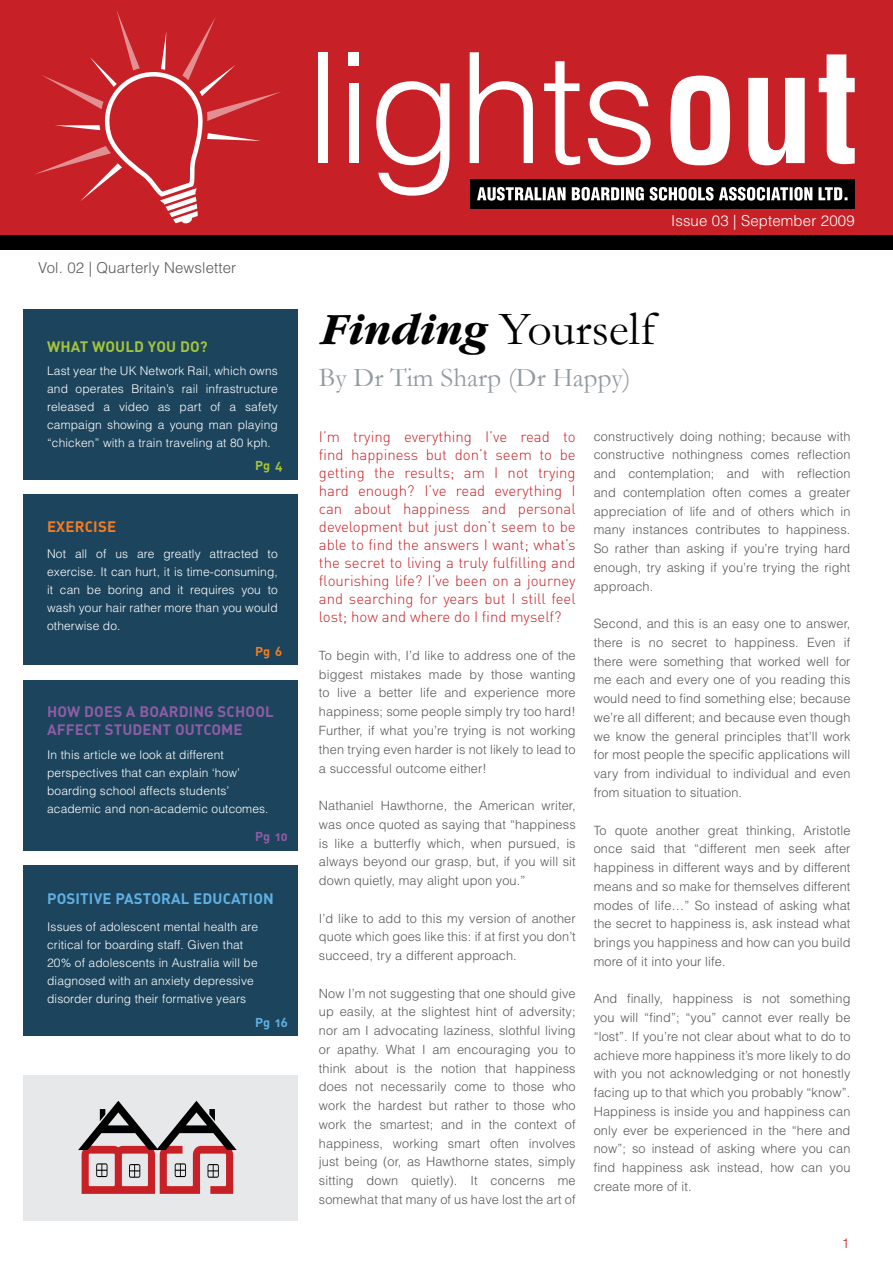
<style>
.page{position:relative;width:893px;height:1263px;background:#fff}
.page>*{position:absolute;margin:0;border:0;box-sizing:border-box;transform-origin:0 0}
.t1{font:48px "Garamond";color:#000}
.t2{font:27px "Garamond";color:#929ba1}
.t3{font:15px/18px "DIN Light Alternate";color:#c72127;text-align:justify}
.t4{font:15px/18px "DIN Bold Alternate";letter-spacing:.01em;color:#8f5ca6}
.t5{font:300 15px "Helvetica";letter-spacing:.01em;color:#58595b}
.t6{font:15px "DIN Bold Alternate";letter-spacing:.01em;color:#60b0e2}
.t7{font:300 15px "Helvetica";letter-spacing:.01em;color:#fff}
.t8{font:15px "DIN Bold Alternate";letter-spacing:.01em;color:#a4c43a}
.t9{font:15px "DIN Bold Alternate";letter-spacing:.01em;color:#f47c20}
.t10{font:300 13.5px "Helvetica";color:#c72127}
.t11{font:300 12.75px/18.8px "Helvetica";letter-spacing:.01em;color:#58595b;text-align:justify}
.t12{font:12.75px "DIN Bold Alternate";color:#8f5ca6}
.t13{font:12.75px "DIN Bold Alternate";color:#60b0e2}
.t14{font:12.75px "DIN Bold Alternate";color:#f47c20}
.t15{font:12.75px "DIN Bold Alternate";color:#a4c43a}
.t16{font:300 12px/18px "Helvetica";letter-spacing:.01em;color:#fff}
.s1{font-weight:700;font-style:italic;font-size:46.5px}
</style>
<div class="page">
<div style="left:0;top:0;width:893px;height:243px;background:#c72127"></div>
<div style="left:0;top:236px;width:893px;height:14px;background:#000"></div>
<div style="left:470px;top:179px;width:385px;height:30px;background:#000"></div>
<svg style="left:477px;top:187px;width:370px;height:14px"></svg>
<svg style="left:748px;top:54px;width:107px;height:111px"></svg>
<svg style="left:670px;top:76px;width:60px;height:89px"></svg>
<svg style="left:588px;top:81px;width:63px;height:84px"></svg>
<svg style="left:544px;top:61px;width:36px;height:104px"></svg>
<svg style="left:470px;top:52px;width:63px;height:111px"></svg>
<svg style="left:376px;top:81px;width:74px;height:115px"></svg>
<div style="left:349px;top:52px;width:10px;height:14px;background:#fff"></div>
<div style="left:349px;top:83px;width:9px;height:80px;background:#fff"></div>
<div style="left:318px;top:52px;width:9px;height:111px;background:#fff"></div>
<svg style="left:35px;top:10px;width:245px;height:214px"></svg>
<div style="left:23px;top:1075px;width:275px;height:145px;background:#e7e8e9"></div>
<svg style="left:78px;top:1101px;width:159px;height:93px"></svg>
<div style="left:23px;top:680px;width:275px;height:170px;background:#1c445c"></div>
<div style="left:23px;top:865px;width:275px;height:171px;background:#1c445c"></div>
<div style="left:23px;top:494px;width:275px;height:171px;background:#1c445c"></div>
<div style="left:23px;top:309px;width:275px;height:170px;background:#1c445c"></div>
<p class="t5" style="left:38px;top:258px;width:200px">Vol. 02 | Quarterly Newsletter</p>
<p class="t8" style="left:47px;top:337px;width:162px">WHAT WOULD YOU DO?</p>
<p class="t16" style="left:47px;top:361px;width:232px;text-align:justify">Last year the UK Network Rail, which owns and operates Britain’s rail infrastructure released a video as part of a safety campaign showing a young man playing “chicken” with a train traveling at 80 kph.</p>
<p class="t15" style="left:255px;top:457px;width:29px">Pg 4</p>
<p class="t9" style="left:47px;top:517px;width:71px">EXERCISE</p>
<p class="t16" style="left:47px;top:545px;width:232px;text-align:justify">Not all of us are greatly attracted to exercise. It can hurt, it is time-consuming, it can be boring and it requires you to wash your hair rather more than you would otherwise do.</p>
<p class="t14" style="left:255px;top:643px;width:29px">Pg 6</p>
<p class="t4" style="left:47px;top:702px;width:228px">HOW DOES A BOARDING SCHOOL<br>AFFECT STUDENT OUTCOME</p>
<p class="t16" style="left:47px;top:746px;width:223px">In this article we look at different perspectives that can explain ‘how’ boarding school affects students’ academic and non-academic outcomes.</p>
<p class="t12" style="left:255px;top:828px;width:34px">Pg 10</p>
<p class="t6" style="left:47px;top:889px;width:228px">POSITIVE PASTORAL EDUCATION</p>
<p class="t16" style="left:47px;top:917px;width:212px">Issues of adolescent mental health are critical for boarding staff. Given that 20% of adolescents in Australia will be diagnosed with an anxiety depressive disorder during their formative years</p>
<p class="t13" style="left:255px;top:1014px;width:34px">Pg 16</p>
<p class="t7" style="left:671px;top:211px;width:185px">Issue 03 | September 2009</p>
<h1 class="t1" style="left:319px;top:302px;width:338px"><span class="s1">Finding</span> Yourself</h1>
<h2 class="t2" style="left:319px;top:363px;width:313px">By Dr Tim Sharp (Dr Happy)</h2>
<p class="t3" style="left:319px;top:428px;width:258px">I’m trying everything I’ve read to find happiness but don’t seem to be getting the results; am I not trying hard enough? I’ve read everything I can about happiness and personal development but just don’t seem to be able to find the answers I want; what’s the secret to living a truly fulfilling and flourishing life? I’ve been on a journey and searching for years but I still feel lost; how and where do I find myself?</p>
<p class="t11" style="left:319px;top:646px;width:258px">To begin with, I’d like to address one of the biggest mistakes made by those wanting to live a better life and experience more happiness; some people simply try too hard!<br>Further, if what you’re trying is not working then trying even harder is not likely to lead to a successful outcome either!</p>
<p class="t11" style="left:319px;top:796px;width:258px">Nathaniel Hawthorne, the American writer, was once quoted as saying that “happiness is like a butterfly which, when pursued, is always beyond our grasp, but, if you will sit down quietly, may alight upon you.”</p>
<p class="t11" style="left:319px;top:908px;width:258px">I’d like to add to this my version of another quote which goes like this: if at first you don’t succeed, try a different approach.</p>
<p class="t11" style="left:319px;top:983px;width:258px">Now I’m not suggesting that one should give up easily, at the slightest hint of adversity; nor am I advocating laziness, slothful living or apathy. What I am encouraging you to think about is the notion that happiness does not necessarily come to those who work the hardest but rather to those who work the smartest; and in the context of happiness, working smart often involves just being (or, as Hawthorne states, simply sitting down quietly). It concerns me somewhat that many of us have lost the art of</p>
<p class="t11" style="left:594px;top:427px;width:258px">constructively doing nothing; because with constructive nothingness comes reflection and contemplation; and with reflection and contemplation often comes a greater appreciation of life and of others which in many instances contributes to happiness.<br>So rather than asking if you’re trying hard enough, try asking if you’re trying the right approach.</p>
<p class="t11" style="left:594px;top:614px;width:258px">Second, and this is an easy one to answer, there is no secret to happiness. Even if there were something that worked well for me each and every one of you reading this would need to find something else; because we’re all different; and because even though we know the general principles that’ll work for most people the specific applications will vary from individual to individual and even from situation to situation.</p>
<p class="t11" style="left:594px;top:820px;width:258px">To quote another great thinking, Aristotle once said that “different men seek after happiness in different ways and by different means and so make for themselves different modes of life…” So instead of asking what the secret to happiness is, ask instead what brings you happiness and how can you build more of it into your life.</p>
<p class="t11" style="left:594px;top:989px;width:258px">And finally, happiness is not something you will “find”; “you” cannot ever really be “lost”. If you’re not clear about what to do to achieve more happiness it’s more likely to do with you not acknowledging or not honestly facing up to that which you probably “know”.<br>Happiness is inside you and happiness can only ever be experienced in the “here and now”; so instead of asking where you can find happiness ask instead, how can you create more of it.</p>
<p class="t10" style="left:842px;top:1235px;width:9px">1</p>
</div>
